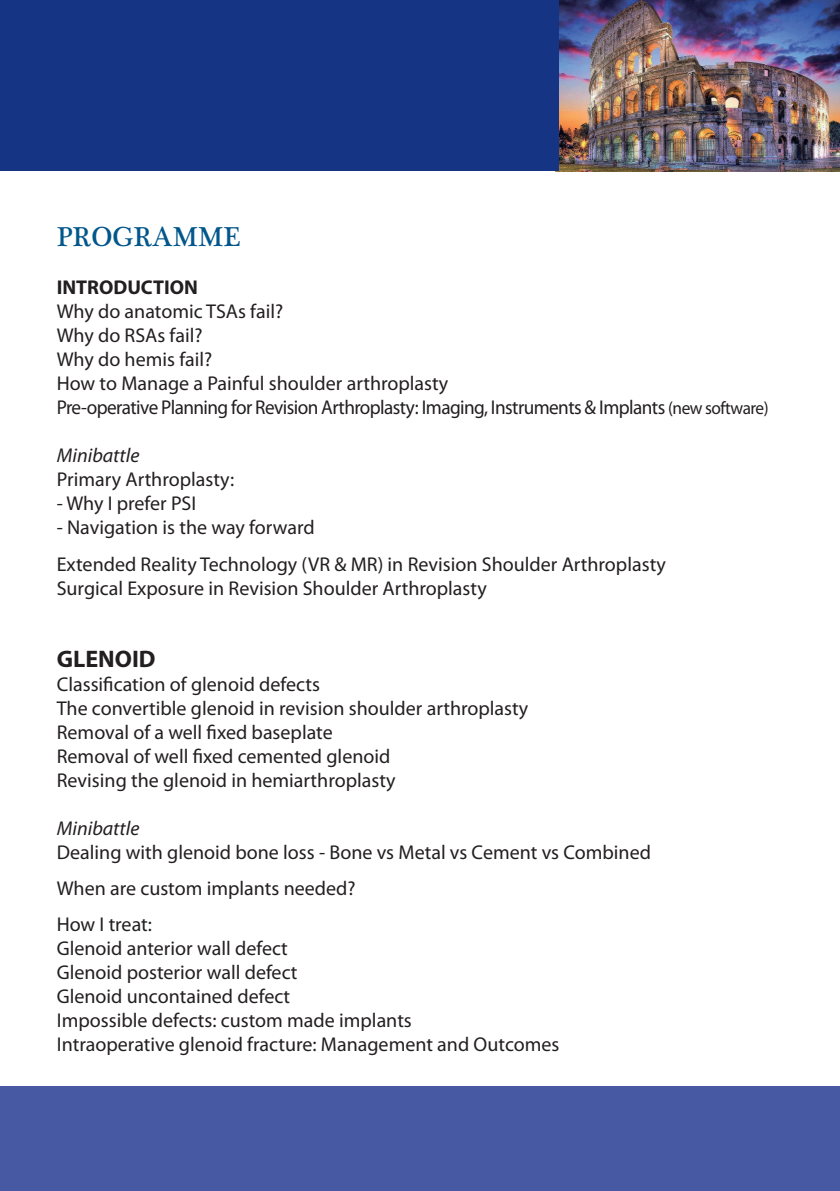
<style>
.page{position:relative;width:840px;height:1191px;background:#fff}
.page>*{position:absolute;margin:0;border:0;box-sizing:border-box;transform-origin:0 0}
.t1{font:28px "Plantagenet Cherokee";color:#01568b}
.t2{font:700 24px "Myriad Pro";color:#231f20}
.t3{font:20px/24px "Myriad Pro";color:#231f20}
.t4{font:italic 20px "Myriad Pro";color:#231f20}
.t5{font:700 20px "Myriad Pro";color:#231f20}
.s1{font-size:18px}
</style>
<div class="page">
<img style="left:558px;top:0;width:281px;height:171px">
<div style="left:0;top:0;width:558px;height:171px;background:#153483"></div>
<div style="left:0;top:1086px;width:839px;height:105px;background:#4859a4"></div>
<h1 class="t1" style="left:57px;top:221px;width:185px">PROGRAMME</h1>
<p class="t5" style="left:57px;top:280px;width:143px">INTRODUCTION</p>
<p class="t3" style="left:57px;top:301px;width:713px">Why do anatomic TSAs fail?<br>Why do RSAs fail?<br>Why do hemis fail?<br>How to Manage a Painful shoulder arthroplasty<br>Pre-operative Planning for Revision Arthroplasty: Imaging, Instruments &amp; Implants <span class="s1">(new software)</span></p>
<p class="t4" style="left:57px;top:448px;width:84px">Minibattle</p>
<p class="t3" style="left:57px;top:469px;width:179px">Primary Arthroplasty:</p>
<p class="t3" style="left:57px;top:493px;width:141px">- Why I prefer PSI</p>
<p class="t3" style="left:57px;top:511px;width:610px;line-height:36px">- Navigation is the way forward<br>Extended Reality Technology (VR &amp; MR) in Revision Shoulder Arthroplasty</p>
<p class="t3" style="left:57px;top:577px;width:431px">Surgical Exposure in Revision Shoulder Arthroplasty</p>
<p class="t2" style="left:57px;top:649px;width:100px">GLENOID</p>
<p class="t3" style="left:57px;top:673px;width:473px">Classification of glenoid defects<br>The convertible glenoid in revision shoulder arthroplasty Removal of a well fixed baseplate<br>Removal of well fixed cemented glenoid<br>Revising the glenoid in hemiarthroplasty</p>
<p class="t4" style="left:57px;top:820px;width:84px">Minibattle</p>
<p class="t3" style="left:57px;top:835px;width:595px;line-height:36px">Dealing with glenoid bone loss - Bone vs Metal vs Cement vs Combined<br>When are custom implants needed?<br>How I treat:</p>
<p class="t3" style="left:57px;top:937px;width:504px">Glenoid anterior wall defect<br>Glenoid posterior wall defect<br>Glenoid uncontained defect<br>Impossible defects: custom made implants<br>Intraoperative glenoid fracture: Management and Outcomes</p>
</div>
